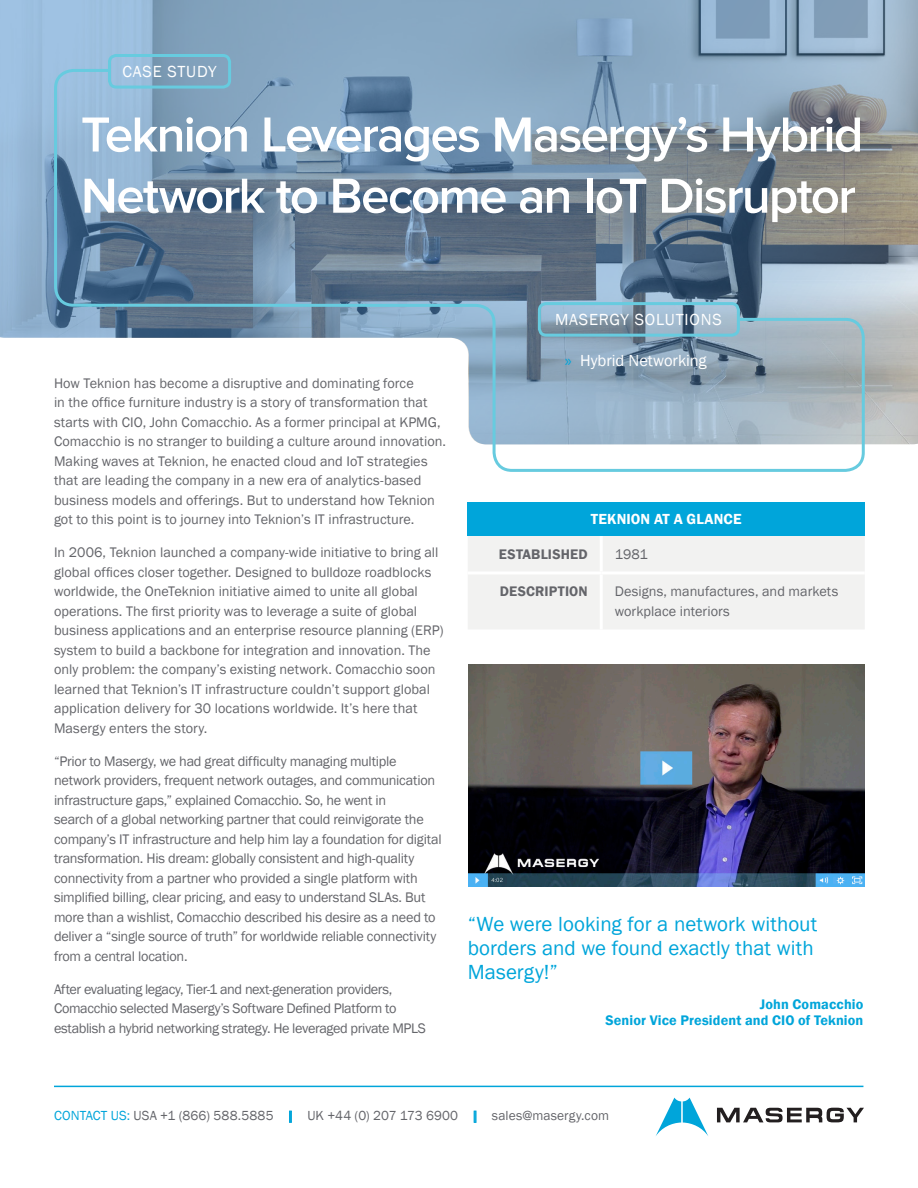
<style>
.page{position:relative;width:918px;height:1188px;background:#fff}
.page>*{position:absolute;margin:0;border:0;box-sizing:border-box;transform-origin:0 0}
.t1{font:600 51px/61.2px "Proxima Nova";letter-spacing:-.035em;color:#fff}
.Callout___Blue{font:21px/24px "Franklin Gothic";color:#00a5da}
.t2{font:16.5px "Franklin Gothic";letter-spacing:.035em;color:#fff}
.t3{font:16.5px "Franklin Gothic";color:#fff}
.Table_Title{font:600 15px "Franklin Gothic";letter-spacing:.01em;color:#fff}
.Body{font:14.25px/19.5px "Franklin Gothic";letter-spacing:-.005em;color:#64656a}
.Body-2{font:14.25px/19.5px "Franklin Gothic";letter-spacing:-.025em;color:#64656a}
.Callout_Source___Blu{font:600 14.25px/16.5px "Franklin Gothic";letter-spacing:.01em;color:#00a5da;text-align:right}
.Body-3{font:600 14.25px "Franklin Gothic";letter-spacing:.01em;color:#64656a}
.t4{font:13.5px "Franklin Gothic";letter-spacing:.01em;color:#64656a}
.s1{font-family:"Myriad Pro";color:#00a5da}
.s2{color:#00a5da}
.s3{font-weight:600;color:#00a5da}
</style>
<div class="page">
<svg style="left:0;top:0;width:918px;height:444px;background:#98b1c6"></svg>
<hr style="left:54px;top:1086px;width:809px;height:1px;background:#00a5da">
<svg style="left:474px;top:1111px;width:2px;height:11px"></svg>
<svg style="left:656px;top:1098px;width:52px;height:38px"></svg>
<svg style="left:717px;top:1108px;width:147px;height:14px"></svg>
<svg style="left:53px;top:67px;width:813px;height:405px"></svg>
<div style="left:108px;top:54px;width:123px;height:35px;border:3px solid #67cbdf;border-radius:7px"></div>
<div style="left:538px;top:302px;width:202px;height:35px;border:3px solid #67cbdf;border-radius:7px"></div>
<div style="left:468px;top:502px;width:397px;height:34px;background:#00a5da"></div>
<div style="left:468px;top:536px;width:397px;height:93px;background:#f2f2f1"></div>
<hr style="left:600px;top:574px;width:3px;height:55px;background:#fff">
<hr style="left:600px;top:536px;width:3px;height:35px;background:#fff">
<hr style="left:468px;top:571px;width:133px;height:3px;background:#fff">
<hr style="left:601px;top:571px;width:264px;height:3px;background:#fff">
<img style="left:469px;top:665px;width:395px;height:222px">
<p class="t2" style="left:123px;top:61px;width:95px">CASE STUDY</p>
<h1 class="t1" style="left:81px;top:105px;width:784px">Teknion Leverages Masergy’s Hybrid<br>Network to Become an IoT Disruptor</h1>
<p class="t2" style="left:555px;top:309px;width:168px">MASERGY SOLUTIONS</p>
<p class="Body" style="left:54px;top:374px;width:394px">How Teknion has become a disruptive and dominating force<br>in the office furniture industry is a story of transformation that starts with CIO, John Comacchio. As a former principal at KPMG, Comacchio is no stranger to building a culture around innovation.<br>Making waves at Teknion, he enacted cloud and IoT strategies that are leading the company in a new era of analytics-based business models and offerings. But to understand how Teknion got to this point is to journey into Teknion’s IT infrastructure.</p>
<p class="Body" style="left:54px;top:543px;width:391px">In 2006, Teknion launched a company-wide initiative to bring all global offices closer together. Designed to bulldoze roadblocks worldwide, the OneTeknion initiative aimed to unite all global operations. The first priority was to leverage a suite of global business applications and an enterprise resource planning (ERP) system to build a backbone for integration and innovation. The only problem: the company’s existing network. Comacchio soon learned that Teknion’s IT infrastructure couldn’t support global application delivery for 30 locations worldwide. It’s here that Masergy enters the story.</p>
<p class="Body" style="left:54px;top:752px;width:389px">“Prior to Masergy, we had great difficulty managing multiple network providers, frequent network outages, and communication infrastructure gaps,” explained Comacchio. So, he went in<br>search of a global networking partner that could reinvigorate the company’s IT infrastructure and help him lay a foundation for digital transformation. His dream: globally consistent and high-quality connectivity from a partner who provided a single platform with simplified billing, clear pricing, and easy to understand SLAs. But more than a wishlist, Comacchio described his desire as a need to deliver a “single source of truth” for worldwide reliable connectivity from a central location.</p>
<p class="Body-2" style="left:54px;top:980px;width:373px">After evaluating legacy, Tier-1 and next-generation providers,<br>Comacchio selected Masergy’s Software Defined Platform to establish a hybrid networking strategy. He leveraged private MPLS</p>
<p class="t3" style="left:565px;top:350px;width:143px"><span class="s1">»</span> Hybrid Networking</p>
<p class="Table_Title" style="left:591px;top:510px;width:152px">TEKNION AT A GLANCE</p>
<p class="Body-3" style="left:499px;top:546px;width:90px">ESTABLISHED</p>
<p class="Body" style="left:615px;top:545px;width:35px">1981</p>
<p class="Body-3" style="left:500px;top:583px;width:89px">DESCRIPTION</p>
<p class="Body" style="left:615px;top:582px;width:225px">Designs, manufactures, and markets workplace interiors</p>
<p class="Callout___Blue" style="left:468px;top:912px;width:351px">“We were looking for a network without borders and we found exactly that with<br>Masergy!”</p>
<p class="Callout_Source___Blu" style="left:605px;top:996px;width:259px">John Comacchio<br>Senior Vice President and CIO of Teknion</p>
<p class="t4" style="left:54px;top:1107px;width:557px"><span class="s2">CONTACT US:</span> USA +1 (866) 588.5885 <span class="s3">|</span> UK +44 (0) 207 173 6900 <span class="s3">|</span> sales@masergy.com</p>
</div>
